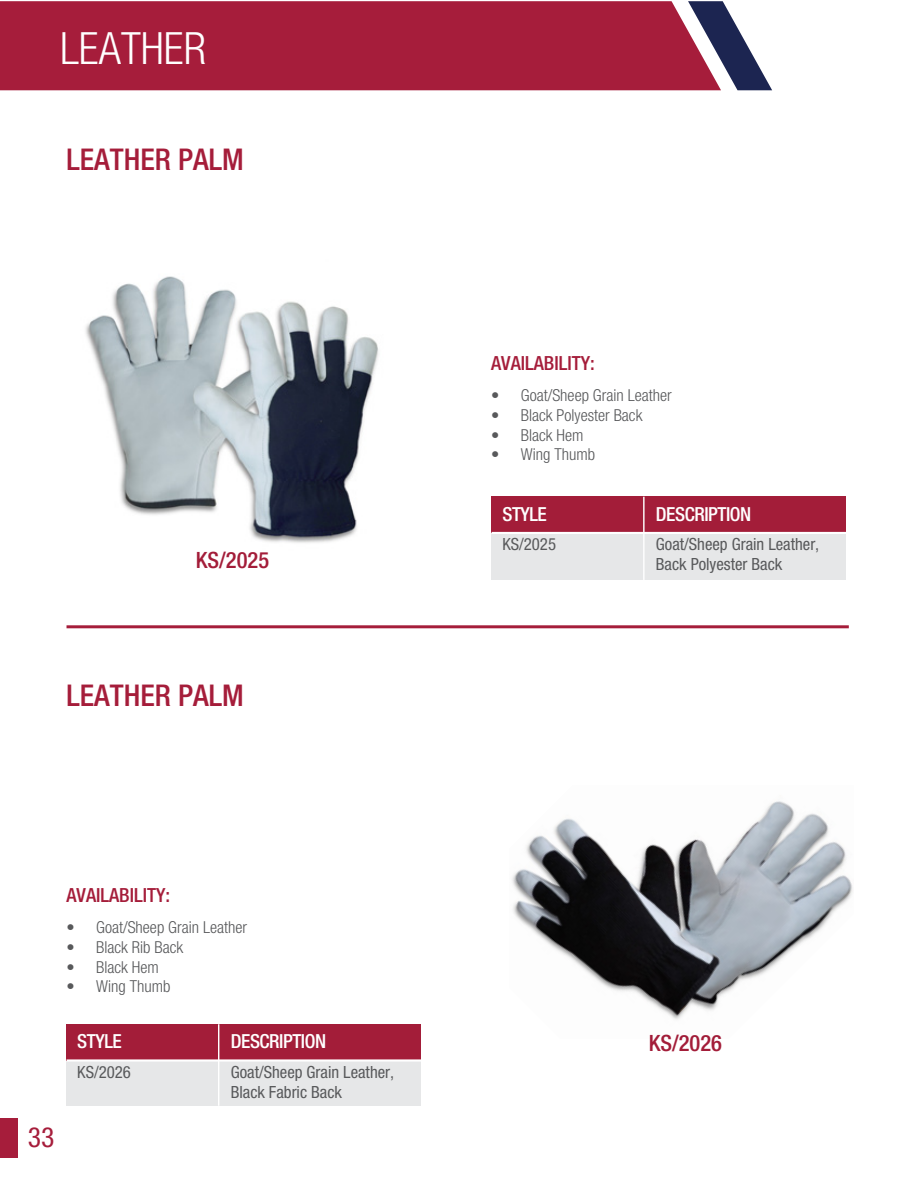
<style>
.page{position:relative;width:918px;height:1188px;background:#fff}
.page>*{position:absolute;margin:0;border:0;box-sizing:border-box;transform-origin:0 0}
.t1{font:300 condensed 44.55px "Helvetica Neue LT Std";color:#fff}
.t2{font:500 condensed 30px "Helvetica Neue LT Std";color:#a51d3a}
.t3{font:condensed 27.75px "Helvetica Neue LT Std";color:#a61d3b}
.t4{font:500 condensed 22.5px "Helvetica Neue LT Std";color:#a31d39}
.t5{font:500 condensed 19.5px "Helvetica Neue LT Std";color:#a51d3a}
.t6{font:500 condensed 19.35px "Helvetica Neue LT Std";letter-spacing:-.02em;color:#fff}
.t7{font:condensed 16.8px/20.1px "Helvetica Neue LT Std";color:#58595b}
.t8{font:300 condensed 16.5px "Helvetica Neue LT Std";color:#58595b}
</style>
<div class="page">
<hr style="left:67px;top:625px;width:782px;height:3px;background:#a51d3a">
<div style="left:0;top:1118px;width:18px;height:40px;background:#a61d3b"></div>
<div style="left:0;top:1px;width:688px;height:89px;background:#a61d3b"></div>
<svg style="left:688px;top:1px;width:84px;height:89px"></svg>
<div style="left:67px;top:1024px;width:354px;height:82px;background:#e6e7e8"></div>
<div style="left:67px;top:1024px;width:354px;height:37px;background:#a31d39"></div>
<hr style="left:218px;top:1024px;width:1px;height:82px;background:#fff">
<hr style="left:67px;top:1059px;width:354px;height:3px;background:#fff">
<img style="left:512px;top:801px;width:341px;height:219px">
<div style="left:492px;top:497px;width:354px;height:83px;background:#e6e7e8"></div>
<div style="left:492px;top:497px;width:354px;height:36px;background:#a31d39"></div>
<hr style="left:643px;top:497px;width:2px;height:83px;background:#fff">
<hr style="left:492px;top:532px;width:354px;height:2px;background:#fff">
<img style="left:85px;top:276px;width:294px;height:267px">
<h1 class="t1" style="left:60px;top:23px;width:147px">LEATHER</h1>
<h2 class="t2" style="left:67px;top:142px;width:179px">LEATHER PALM</h2>
<h3 class="t4" style="left:196px;top:546px;width:75px">KS/2025</h3>
<h2 class="t2" style="left:67px;top:677px;width:179px">LEATHER PALM</h2>
<p class="t5" style="left:67px;top:883px;width:105px">AVAILABILITY:</p>
<p class="t8" style="left:67px;top:918px;width:182px">• Goat/Sheep Grain Leather</p>
<p class="t8" style="left:67px;top:938px;width:118px">• Black Rib Back</p>
<p class="t8" style="left:67px;top:957px;width:94px">• Black Hem</p>
<p class="t8" style="left:67px;top:977px;width:105px">• Wing Thumb</p>
<h3 class="t3" style="left:28px;top:1121px;width:28px">33</h3>
<p class="t6" style="left:77px;top:1030px;width:46px">STYLE</p>
<p class="t6" style="left:231px;top:1030px;width:97px">DESCRIPTION</p>
<p class="t7" style="left:77px;top:1062px;width:55px">KS/2026</p>
<p class="t7" style="left:231px;top:1062px;width:165px">Goat/Sheep Grain Leather,<br>Black Fabric Back</p>
<p class="t5" style="left:491px;top:351px;width:105px">AVAILABILITY:</p>
<p class="t8" style="left:491px;top:386px;width:182px">• Goat/Sheep Grain Leather</p>
<p class="t8" style="left:491px;top:405px;width:153px">• Black Polyester Back</p>
<p class="t8" style="left:491px;top:425px;width:94px">• Black Hem</p>
<p class="t8" style="left:491px;top:445px;width:105px">• Wing Thumb</p>
<p class="t6" style="left:502px;top:502px;width:46px">STYLE</p>
<p class="t6" style="left:656px;top:502px;width:97px">DESCRIPTION</p>
<p class="t7" style="left:502px;top:534px;width:55px">KS/2025</p>
<p class="t7" style="left:656px;top:534px;width:165px">Goat/Sheep Grain Leather,<br>Back Polyester Back</p>
<h3 class="t4" style="left:649px;top:1030px;width:75px">KS/2026</h3>
</div>
